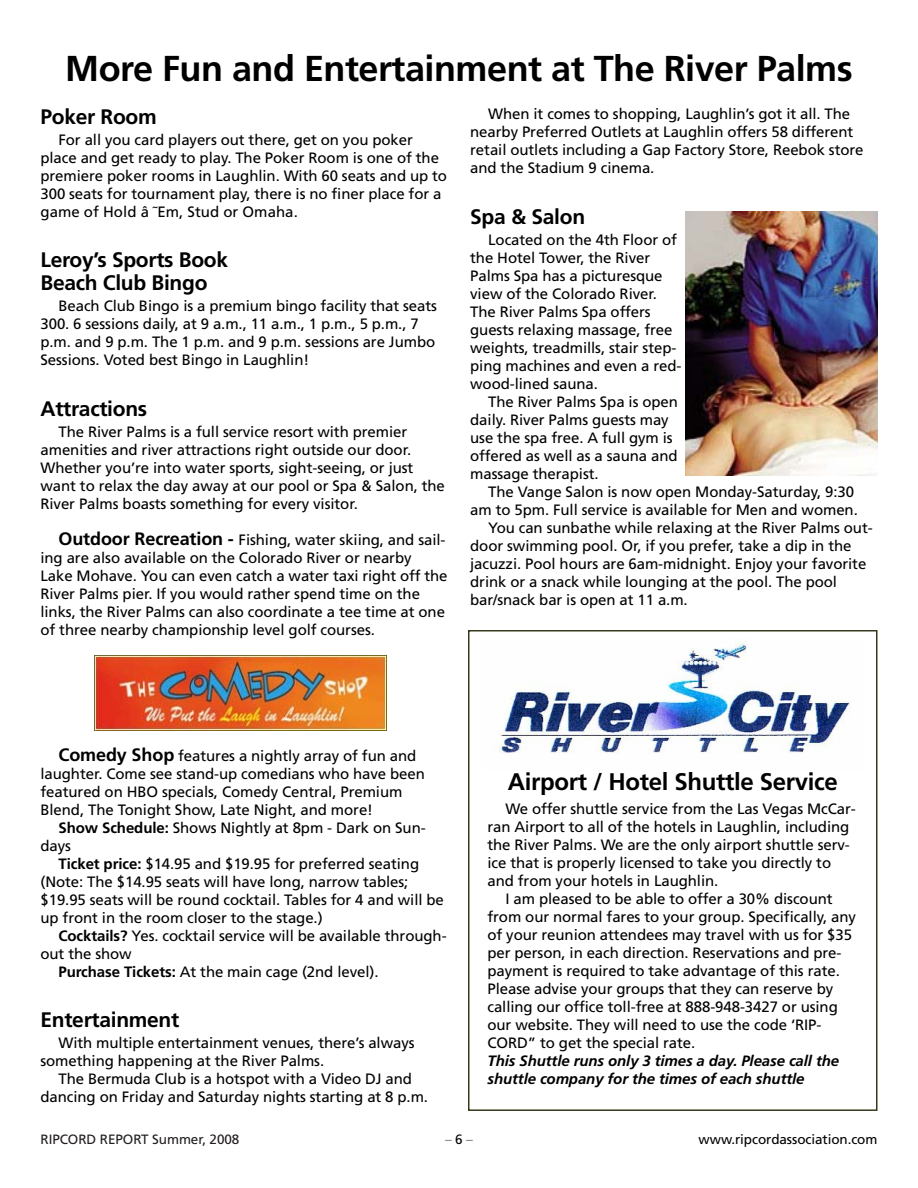
<style>
.page{position:relative;width:918px;height:1188px;background:#fff}
.page>*{position:absolute;margin:0;border:0;box-sizing:border-box;transform-origin:0 0}
.t1{font:700 36px "Frutiger";letter-spacing:-.015em;color:#000}
.t2{font:700 24px "Frutiger";letter-spacing:-.015em;color:#000}
.t3{font:700 21px/23.1px "Frutiger";letter-spacing:-.015em;color:#000}
.t4{font:15px/18px "Frutiger";letter-spacing:-.005em;color:#000}
.t5{font:italic 700 15px/18px "Frutiger";letter-spacing:-.005em;color:#000}
.t6{font:13.5px "Frutiger";letter-spacing:-.005em;color:#000}
.t7{font:13.5px "Frutiger";letter-spacing:-.005em;color:#231f20}
.t8{font:13.5px "Frutiger";color:#808080}
.s1{font-weight:700;font-size:18px}
.s2{font-weight:700}
.s3{color:#000}
</style>
<div class="page">
<div style="left:468px;top:630px;width:410px;height:481px;border:2px solid #38381c"></div>
<img style="left:95px;top:655px;width:291px;height:75px">
<img style="left:685px;top:212px;width:193px;height:263px">
<img style="left:495px;top:641px;width:356px;height:112px">
<h1 class="t1" style="left:65px;top:54px;width:789px">More Fun and Entertainment at The River Palms</h1>
<h3 class="t3" style="left:40px;top:107px;width:118px">Poker Room</h3>
<p class="t4" style="left:40px;top:132px;width:408px;text-indent:18px">For all you card players out there, get on you poker place and get ready to play. The Poker Room is one of the premiere poker rooms in Laughlin. With 60 seats and up to 300 seats for tournament play, there is no finer place for a game of Hold â ˜Em, Stud or Omaha.</p>
<h3 class="t3" style="left:40px;top:250px;width:189px">Leroy’s Sports Book<br>Beach Club Bingo</h3>
<p class="t4" style="left:40px;top:298px;width:398px;text-indent:18px">Beach Club Bingo is a premium bingo facility that seats 300. 6 sessions daily, at 9 a.m., 11 a.m., 1 p.m., 5 p.m., 7 p.m. and 9 p.m. The 1 p.m. and 9 p.m. sessions are Jumbo Sessions. Voted best Bingo in Laughlin!</p>
<h3 class="t3" style="left:40px;top:398px;width:108px">Attractions</h3>
<p class="t4" style="left:40px;top:424px;width:406px;text-indent:18px">The River Palms is a full service resort with premier amenities and river attractions right outside our door.<br>Whether you’re into water sports, sight-seeing, or just want to relax the day away at our pool or Spa &amp; Salon, the River Palms boasts something for every visitor.</p>
<p class="t4" style="left:40px;top:532px;width:409px;text-indent:18px"><span class="s1">Outdoor Recreation -</span> Fishing, water skiing, and sail&shy;ing are also available on the Colorado River or nearby Lake Mohave. You can even catch a water taxi right off the River Palms pier. If you would rather spend time on the links, the River Palms can also coordinate a tee time at one of three nearby championship level golf courses.</p>
<p class="t4" style="left:470px;top:106px;width:395px;text-indent:18px">When it comes to shopping, Laughlin’s got it all. The nearby Preferred Outlets at Laughlin offers 58 different retail outlets including a Gap Factory Store, Reebok store and the Stadium 9 cinema.</p>
<h3 class="t3" style="left:470px;top:206px;width:116px">Spa &amp; Salon</h3>
<p class="t4" style="left:470px;top:232px;width:213px;text-indent:18px">Located on the 4th Floor of the Hotel Tower, the River<br>Palms Spa has a picturesque view of the Colorado River.<br>The River Palms Spa offers guests relaxing massage, free weights, treadmills, stair step&shy;ping machines and even a red&shy;wood-lined sauna.</p>
<p class="t4" style="left:470px;top:394px;width:209px;text-indent:18px">The River Palms Spa is open daily. River Palms guests may use the spa free. A full gym is offered as well as a sauna and massage therapist.</p>
<p class="t4" style="left:488px;top:484px;width:367px">The Vange Salon is now open Monday-Saturday, 9:30</p>
<p class="t4" style="left:470px;top:502px;width:389px">am to 5pm. Full service is available for Men and women.</p>
<p class="t4" style="left:488px;top:520px;width:386px">You can sunbathe while relaxing at the River Palms out-</p>
<p class="t4" style="left:470px;top:538px;width:383px">door swimming pool. Or, if you prefer, take a dip in the</p>
<p class="t4" style="left:470px;top:556px;width:398px">jacuzzi. Pool hours are 6am-midnight. Enjoy your favorite</p>
<p class="t4" style="left:470px;top:574px;width:368px">drink or a snack while lounging at the pool. The pool</p>
<p class="t4" style="left:470px;top:592px;width:219px">bar/snack bar is open at 11 a.m.</p>
<p class="t4" style="left:41px;top:748px;width:386px;text-indent:18px"><span class="s1">Comedy Shop</span> features a nightly array of fun and laughter. Come see stand-up comedians who have been featured on HBO specials, Comedy Central, Premium Blend, The Tonight Show, Late Night, and more!</p>
<p class="t4" style="left:41px;top:820px;width:387px;text-indent:18px"><span class="s2">Show Schedule:</span> Shows Nightly at 8pm - Dark on Sun&shy;days</p>
<p class="t4" style="left:41px;top:856px;width:405px;text-indent:18px"><span class="s2">Ticket price:</span> $14.95 and $19.95 for preferred seating (Note: The $14.95 seats will have long, narrow tables; $19.95 seats will be round cocktail. Tables for 4 and will be up front in the room closer to the stage.)</p>
<p class="t4" style="left:59px;top:928px;width:390px"><span class="s2">Cocktails?</span> Yes. cocktail service will be available through-</p>
<p class="t4" style="left:41px;top:946px;width:93px">out the show</p>
<p class="t4" style="left:59px;top:964px;width:322px"><span class="s2">Purchase Tickets:</span> At the main cage (2nd level).</p>
<h3 class="t3" style="left:40px;top:1010px;width:140px">Entertainment</h3>
<p class="t4" style="left:40px;top:1035px;width:376px;text-indent:18px">With multiple entertainment venues, there’s always something happening at the River Palms.</p>
<p class="t4" style="left:40px;top:1071px;width:389px;text-align:center">The Bermuda Club is a hotspot with a Video DJ and dancing on Friday and Saturday nights starting at 8 p.m.</p>
<h2 class="t2" style="left:508px;top:772px;width:332px">Airport / Hotel Shuttle Service</h2>
<p class="t4" style="left:506px;top:801px;width:352px">We offer shuttle service from the Las Vegas McCar-</p>
<p class="t4" style="left:488px;top:819px;width:363px">ran Airport to all of the hotels in Laughlin, including</p>
<p class="t4" style="left:488px;top:837px;width:364px">the River Palms. We are the only airport shuttle serv-</p>
<p class="t4" style="left:488px;top:855px;width:345px">ice that is properly licensed to take you directly to</p>
<p class="t4" style="left:488px;top:873px;width:232px">and from your hotels in Laughlin.</p>
<p class="t4" style="left:506px;top:891px;width:329px">I am pleased to be able to offer a 30% discount</p>
<p class="t4" style="left:488px;top:909px;width:370px">from our normal fares to your group. Specifically, any</p>
<p class="t4" style="left:488px;top:927px;width:366px">of your reunion attendees may travel with us for $35</p>
<p class="t4" style="left:488px;top:945px;width:356px">per person, in each direction. Reservations and pre-</p>
<p class="t4" style="left:488px;top:963px;width:354px">payment is required to take advantage of this rate.</p>
<p class="t4" style="left:488px;top:981px;width:347px">Please advise your groups that they can reserve by</p>
<p class="t4" style="left:488px;top:999px;width:352px">calling our office toll-free at 888-948-3427 or using</p>
<p class="t4" style="left:488px;top:1017px;width:336px">our website. They will need to use the code ‘RIP-</p>
<p class="t4" style="left:488px;top:1035px;width:209px">CORD” to get the special rate.</p>
<p class="t5" style="left:488px;top:1053px;width:353px">This Shuttle runs only 3 times a day. Please call the shuttle company for the times of each shuttle</p>
<p class="t7" style="left:40px;top:1134px;width:200px">RIPCORD REPORT Summer, 2008</p>
<p class="t8" style="left:445px;top:1134px;width:29px">–<span class="s3">6</span>–</p>
<p class="t6" style="left:699px;top:1134px;width:180px">www.ripcordassociation.com</p>
</div>
